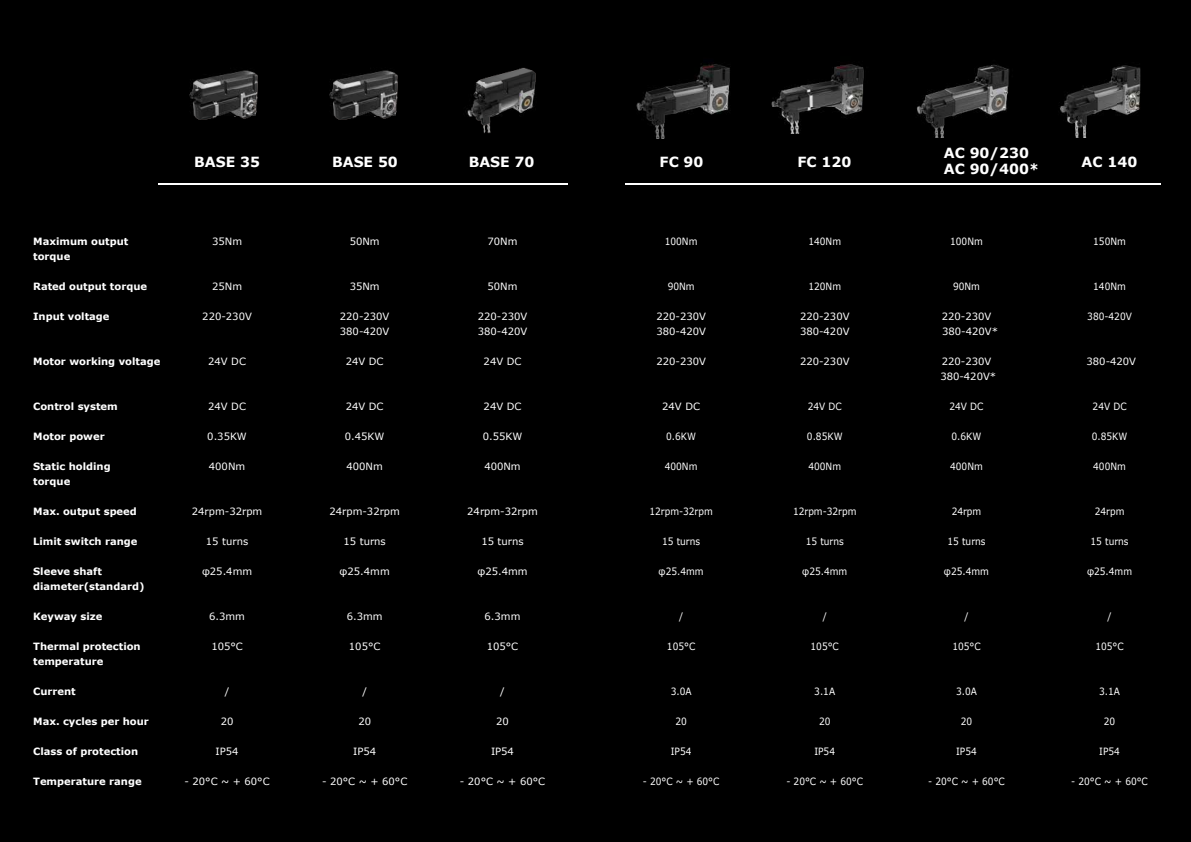
<style>
.page{position:relative;width:1191px;height:842px;background:#fff}
.page>*{position:absolute;margin:0;border:0;box-sizing:border-box;transform-origin:0 0}
.t1{font:700 14px "Verdana";color:#fff}
.t2{font:10px/15px "Verdana";color:#fff}
.t3{font:10px "Verdana";color:#fff;scale:.9 1}
.t4{font:700 10px/15px "Verdana";color:#fff}
</style>
<div class="page">
<div style="left:0;top:0;width:604px;height:842px;background:#000"></div>
<div style="left:587px;top:0;width:604px;height:842px;background:#000"></div>
<img style="left:189px;top:70px;width:69px;height:50px">
<img style="left:329px;top:70px;width:69px;height:50px">
<img style="left:467px;top:67px;width:69px;height:50px">
<img style="left:475px;top:117px;width:10px;height:16px">
<img style="left:485px;top:117px;width:6px;height:17px">
<hr style="left:158px;top:183px;width:409px;height:1px;background:#fff">
<hr style="left:625px;top:183px;width:535px;height:1px;background:#fff">
<img style="left:771px;top:66px;width:69px;height:42px">
<img style="left:840px;top:64px;width:24px;height:51px">
<img style="left:781px;top:108px;width:59px;height:26px">
<img style="left:636px;top:64px;width:94px;height:75px">
<img style="left:917px;top:64px;width:92px;height:74px">
<img style="left:1060px;top:65px;width:81px;height:73px">
<h1 class="t1" style="left:194px;top:153px;width:67px">BASE 35</h1>
<h1 class="t1" style="left:332px;top:153px;width:67px">BASE 50</h1>
<h1 class="t1" style="left:469px;top:153px;width:67px">BASE 70</h1>
<p class="t4" style="left:33px;top:234px;width:97px">Maximum output torque</p>
<p class="t4" style="left:33px;top:279px;width:115px">Rated output torque</p>
<p class="t4" style="left:33px;top:309px;width:78px">Input voltage</p>
<p class="t4" style="left:33px;top:354px;width:129px">Motor working voltage</p>
<p class="t4" style="left:33px;top:399px;width:86px">Control system</p>
<p class="t4" style="left:33px;top:429px;width:73px">Motor power</p>
<p class="t4" style="left:33px;top:459px;width:79px">Static holding torque</p>
<p class="t4" style="left:33px;top:504px;width:105px">Max. output speed</p>
<p class="t4" style="left:33px;top:534px;width:106px">Limit switch range</p>
<p class="t4" style="left:33px;top:564px;width:113px">Sleeve shaft diameter(standard)</p>
<p class="t4" style="left:33px;top:609px;width:71px">Keyway size</p>
<p class="t4" style="left:33px;top:639px;width:109px">Thermal protection temperature</p>
<p class="t4" style="left:33px;top:684px;width:44px">Current</p>
<p class="t4" style="left:33px;top:714px;width:117px">Max. cycles per hour</p>
<p class="t4" style="left:33px;top:744px;width:107px">Class of protection</p>
<p class="t4" style="left:33px;top:774px;width:110px">Temperature range</p>
<p class="t2" style="left:212px;top:234px;width:31px">35Nm</p>
<p class="t2" style="left:212px;top:279px;width:31px">25Nm</p>
<p class="t2" style="left:202px;top:309px;width:51px">220-230V</p>
<p class="t2" style="left:208px;top:354px;width:39px">24V DC</p>
<p class="t2" style="left:208px;top:399px;width:39px">24V DC</p>
<p class="t2" style="left:207px;top:429px;width:41px">0.35KW</p>
<p class="t2" style="left:209px;top:459px;width:38px">400Nm</p>
<p class="t2" style="left:192px;top:504px;width:72px">24rpm-32rpm</p>
<p class="t2" style="left:206px;top:534px;width:44px">15 turns</p>
<p class="t2" style="left:202px;top:564px;width:52px">φ25.4mm</p>
<p class="t2" style="left:209px;top:609px;width:37px">6.3mm</p>
<p class="t2" style="left:211px;top:639px;width:33px">105°C</p>
<p class="t2" style="left:225px;top:684px;width:6px">/</p>
<p class="t2" style="left:221px;top:714px;width:14px">20</p>
<p class="t2" style="left:216px;top:744px;width:24px">IP54</p>
<p class="t2" style="left:184px;top:774px;width:87px">- 20°C ~ + 60°C</p>
<p class="t2" style="left:350px;top:234px;width:31px">50Nm</p>
<p class="t2" style="left:350px;top:279px;width:31px">35Nm</p>
<p class="t2" style="left:340px;top:309px;width:51px">220-230V<br>380-420V</p>
<p class="t2" style="left:346px;top:354px;width:39px">24V DC</p>
<p class="t2" style="left:346px;top:399px;width:39px">24V DC</p>
<p class="t2" style="left:345px;top:429px;width:41px">0.45KW</p>
<p class="t2" style="left:346px;top:459px;width:38px">400Nm</p>
<p class="t2" style="left:329px;top:504px;width:72px">24rpm-32rpm</p>
<p class="t2" style="left:343px;top:534px;width:44px">15 turns</p>
<p class="t2" style="left:340px;top:564px;width:52px">φ25.4mm</p>
<p class="t2" style="left:347px;top:609px;width:37px">6.3mm</p>
<p class="t2" style="left:349px;top:639px;width:33px">105°C</p>
<p class="t2" style="left:362px;top:684px;width:6px">/</p>
<p class="t2" style="left:358px;top:714px;width:14px">20</p>
<p class="t2" style="left:353px;top:744px;width:24px">IP54</p>
<p class="t2" style="left:322px;top:774px;width:87px">- 20°C ~ + 60°C</p>
<p class="t2" style="left:487px;top:234px;width:31px">70Nm</p>
<p class="t2" style="left:487px;top:279px;width:31px">50Nm</p>
<p class="t2" style="left:478px;top:309px;width:51px">220-230V<br>380-420V</p>
<p class="t2" style="left:483px;top:354px;width:39px">24V DC</p>
<p class="t2" style="left:483px;top:399px;width:39px">24V DC</p>
<p class="t2" style="left:483px;top:429px;width:41px">0.55KW</p>
<p class="t2" style="left:484px;top:459px;width:38px">400Nm</p>
<p class="t2" style="left:467px;top:504px;width:72px">24rpm-32rpm</p>
<p class="t2" style="left:481px;top:534px;width:44px">15 turns</p>
<p class="t2" style="left:477px;top:564px;width:52px">φ25.4mm</p>
<p class="t2" style="left:484px;top:609px;width:37px">6.3mm</p>
<p class="t2" style="left:487px;top:639px;width:33px">105°C</p>
<p class="t2" style="left:500px;top:684px;width:6px">/</p>
<p class="t2" style="left:496px;top:714px;width:14px">20</p>
<p class="t2" style="left:491px;top:744px;width:24px">IP54</p>
<p class="t2" style="left:460px;top:774px;width:87px">- 20°C ~ + 60°C</p>
<h1 class="t1" style="left:659px;top:153px;width:45px">FC 90</h1>
<h1 class="t1" style="left:797px;top:153px;width:55px">FC 120</h1>
<p class="t3" style="left:665px;top:235px;width:38px">100Nm</p>
<p class="t3" style="left:667px;top:280px;width:31px">90Nm</p>
<p class="t2" style="left:656px;top:309px;width:51px">220-230V<br>380-420V</p>
<p class="t2" style="left:656px;top:354px;width:51px">220-230V</p>
<p class="t2" style="left:662px;top:399px;width:39px">24V DC</p>
<p class="t3" style="left:666px;top:430px;width:35px">0.6KW</p>
<p class="t3" style="left:665px;top:460px;width:38px">400Nm</p>
<p class="t3" style="left:649px;top:505px;width:72px">12rpm-32rpm</p>
<p class="t3" style="left:662px;top:535px;width:44px">15 turns</p>
<p class="t3" style="left:658px;top:565px;width:52px">φ25.4mm</p>
<p class="t3" style="left:679px;top:610px;width:6px">/</p>
<p class="t3" style="left:667px;top:640px;width:33px">105°C</p>
<p class="t3" style="left:670px;top:685px;width:25px">3.0A</p>
<p class="t3" style="left:675px;top:715px;width:14px">20</p>
<p class="t3" style="left:671px;top:745px;width:24px">IP54</p>
<p class="t3" style="left:643px;top:775px;width:87px">- 20°C ~ + 60°C</p>
<p class="t3" style="left:808px;top:235px;width:38px">140Nm</p>
<p class="t3" style="left:808px;top:280px;width:38px">120Nm</p>
<p class="t2" style="left:800px;top:309px;width:51px">220-230V<br>380-420V</p>
<p class="t2" style="left:800px;top:354px;width:51px">220-230V</p>
<p class="t3" style="left:807px;top:400px;width:39px">24V DC</p>
<p class="t3" style="left:807px;top:430px;width:41px">0.85KW</p>
<p class="t3" style="left:808px;top:460px;width:38px">400Nm</p>
<p class="t3" style="left:793px;top:505px;width:72px">12rpm-32rpm</p>
<p class="t3" style="left:805px;top:535px;width:44px">15 turns</p>
<p class="t3" style="left:802px;top:565px;width:52px">φ25.4mm</p>
<p class="t3" style="left:822px;top:610px;width:6px">/</p>
<p class="t3" style="left:810px;top:640px;width:33px">105°C</p>
<p class="t3" style="left:814px;top:685px;width:25px">3.1A</p>
<p class="t3" style="left:819px;top:715px;width:14px">20</p>
<p class="t3" style="left:814px;top:745px;width:24px">IP54</p>
<p class="t3" style="left:786px;top:775px;width:87px">- 20°C ~ + 60°C</p>
<h1 class="t1" style="left:944px;top:144px;width:87px">AC 90/230</h1>
<h1 class="t1" style="left:944px;top:160px;width:97px">AC 90/400*</h1>
<p class="t3" style="left:950px;top:235px;width:38px">100Nm</p>
<p class="t3" style="left:953px;top:280px;width:31px">90Nm</p>
<p class="t2" style="left:941px;top:309px;width:58px">220-230V<br>380-420V*</p>
<p class="t2" style="left:940px;top:354px;width:57px">220-230V<br>380-420V*</p>
<p class="t3" style="left:949px;top:400px;width:39px">24V DC</p>
<p class="t3" style="left:951px;top:430px;width:35px">0.6KW</p>
<p class="t3" style="left:950px;top:460px;width:38px">400Nm</p>
<p class="t3" style="left:951px;top:505px;width:34px">24rpm</p>
<p class="t3" style="left:947px;top:535px;width:44px">15 turns</p>
<p class="t3" style="left:944px;top:565px;width:52px">φ25.4mm</p>
<p class="t3" style="left:964px;top:610px;width:6px">/</p>
<p class="t3" style="left:952px;top:640px;width:33px">105°C</p>
<p class="t3" style="left:956px;top:685px;width:25px">3.0A</p>
<p class="t3" style="left:960px;top:715px;width:14px">20</p>
<p class="t3" style="left:956px;top:745px;width:24px">IP54</p>
<p class="t3" style="left:928px;top:775px;width:87px">- 20°C ~ + 60°C</p>
<h1 class="t1" style="left:1081px;top:153px;width:57px">AC 140</h1>
<p class="t3" style="left:1093px;top:235px;width:38px">150Nm</p>
<p class="t3" style="left:1093px;top:280px;width:38px">140Nm</p>
<p class="t3" style="left:1087px;top:310px;width:51px">380-420V</p>
<p class="t2" style="left:1086px;top:354px;width:51px">380-420V</p>
<p class="t3" style="left:1092px;top:400px;width:39px">24V DC</p>
<p class="t3" style="left:1091px;top:430px;width:41px">0.85KW</p>
<p class="t3" style="left:1093px;top:460px;width:38px">400Nm</p>
<p class="t3" style="left:1094px;top:505px;width:34px">24rpm</p>
<p class="t3" style="left:1090px;top:535px;width:44px">15 turns</p>
<p class="t3" style="left:1087px;top:565px;width:52px">φ25.4mm</p>
<p class="t3" style="left:1107px;top:610px;width:6px">/</p>
<p class="t3" style="left:1095px;top:640px;width:33px">105°C</p>
<p class="t3" style="left:1099px;top:685px;width:25px">3.1A</p>
<p class="t3" style="left:1103px;top:715px;width:14px">20</p>
<p class="t3" style="left:1099px;top:745px;width:24px">IP54</p>
<p class="t3" style="left:1071px;top:775px;width:87px">- 20°C ~ + 60°C</p>
</div>
